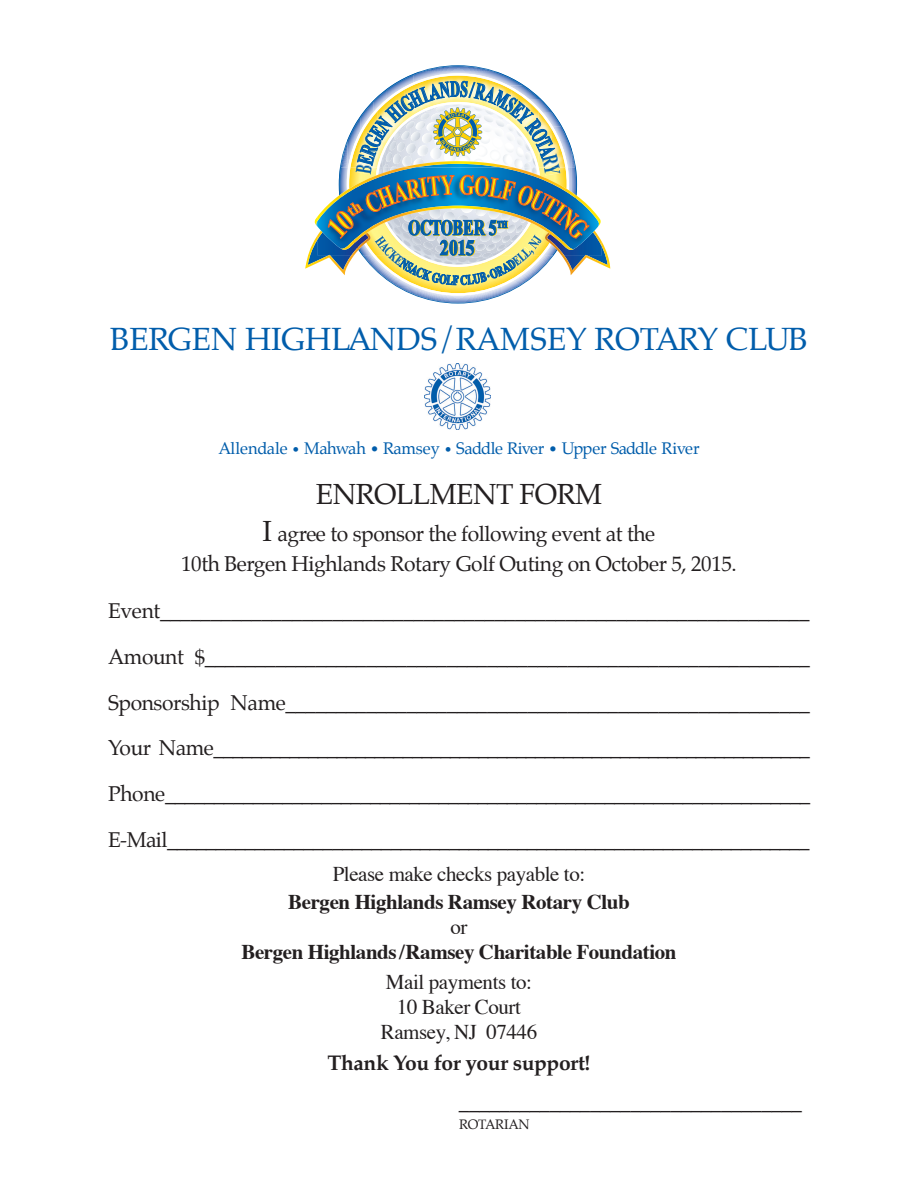
<style>
.page{position:relative;width:918px;height:1188px;background:#fff}
.page>*{position:absolute;margin:0;border:0;box-sizing:border-box;transform-origin:0 0}
.t1{font:31.5px "Palatino";color:#015dab}
.t2{font:28.5px "Palatino";letter-spacing:-.02em;color:#231f20}
.t3{font:700 21.9px/20.1px "Times New Roman";letter-spacing:-.015em;color:#015dab;text-align:center;scale:.7 1}
.t4{font:21px/45.8px "Palatino";letter-spacing:-.02em;color:#231f20;text-align:center}
.t5{font:700 21px "Times";letter-spacing:-.02em;color:#231f20}
.t6{font:21px/24.8px "Times";letter-spacing:-.02em;color:#231f20;text-align:center}
.t7{font:700 21px "Palatino";letter-spacing:-.02em;color:#231f20}
.t8{font:16.5px "Palatino";letter-spacing:-.02em;color:#015dab}
.t9{font:13.5px "Palatino";letter-spacing:-.02em;color:#231f20}
.s1{font-size:13.5px}
.s2{font-size:15px}
.s3{font-size:28.5px}
</style>
<div class="page">
<img style="left:425px;top:364px;width:66px;height:66px">
<svg style="left:418px;top:65px;width:80px;height:239px"></svg>
<img style="left:421px;top:72px;width:74px;height:1px">
<img style="left:399px;top:72px;width:22px;height:9px">
<img style="left:495px;top:72px;width:22px;height:9px">
<img style="left:405px;top:73px;width:106px;height:8px">
<img style="left:305px;top:81px;width:305px;height:217px">
<p class="t3" style="left:408px;top:217px;width:143px">OCTOBER 5<sup>TH<br></sup>2015</p>
<h1 class="t1" style="left:110px;top:313px;width:699px">BERGEN HIGHLANDS/RAMSEY ROTARY CLUB</h1>
<p class="t8" style="left:218px;top:434px;width:483px">Allendale <span class="s1">•</span> Mahwah <span class="s2">•</span> Ramsey <span class="s1">•</span> Saddle River <span class="s2">•</span> Upper Saddle River</p>
<h2 class="t2" style="left:316px;top:471px;width:288px">ENROLLMENT FORM</h2>
<p class="t4" style="left:181px;top:519px;width:557px;line-height:30px"><span class="s3">I</span> agree to sponsor the following event at the<br>10th Bergen Highlands Rotary Golf Outing on October 5, 2015.</p>
<p class="t4" style="left:108px;top:588px;width:704px;text-align:justify">Event________________________________________________________________ Amount $____________________________________________________________ Sponsorship Name____________________________________________________ Your Name_______________________________________________________________ Phone__________________________________________________________________ E-Mail__________________________________________________________________</p>
<p class="t6" style="left:333px;top:860px;width:254px">Please make checks payable to:</p>
<p class="t5" style="left:288px;top:882px;width:343px">Bergen Highlands Ramsey Rotary Club</p>
<p class="t6" style="left:450px;top:913px;width:19px">or</p>
<p class="t5" style="left:241px;top:931px;width:437px">Bergen Highlands/Ramsey Charitable Foundation</p>
<p class="t6" style="left:381px;top:968px;width:158px">Mail payments to:<br>10 Baker Court<br>Ramsey, NJ 07446</p>
<p class="t7" style="left:328px;top:1045px;width:264px">Thank You for your support!</p>
<p class="t4" style="left:459px;top:1079px;width:345px">__________________________________</p>
<p class="t9" style="left:459px;top:1113px;width:72px">ROTARIAN</p>
</div>
